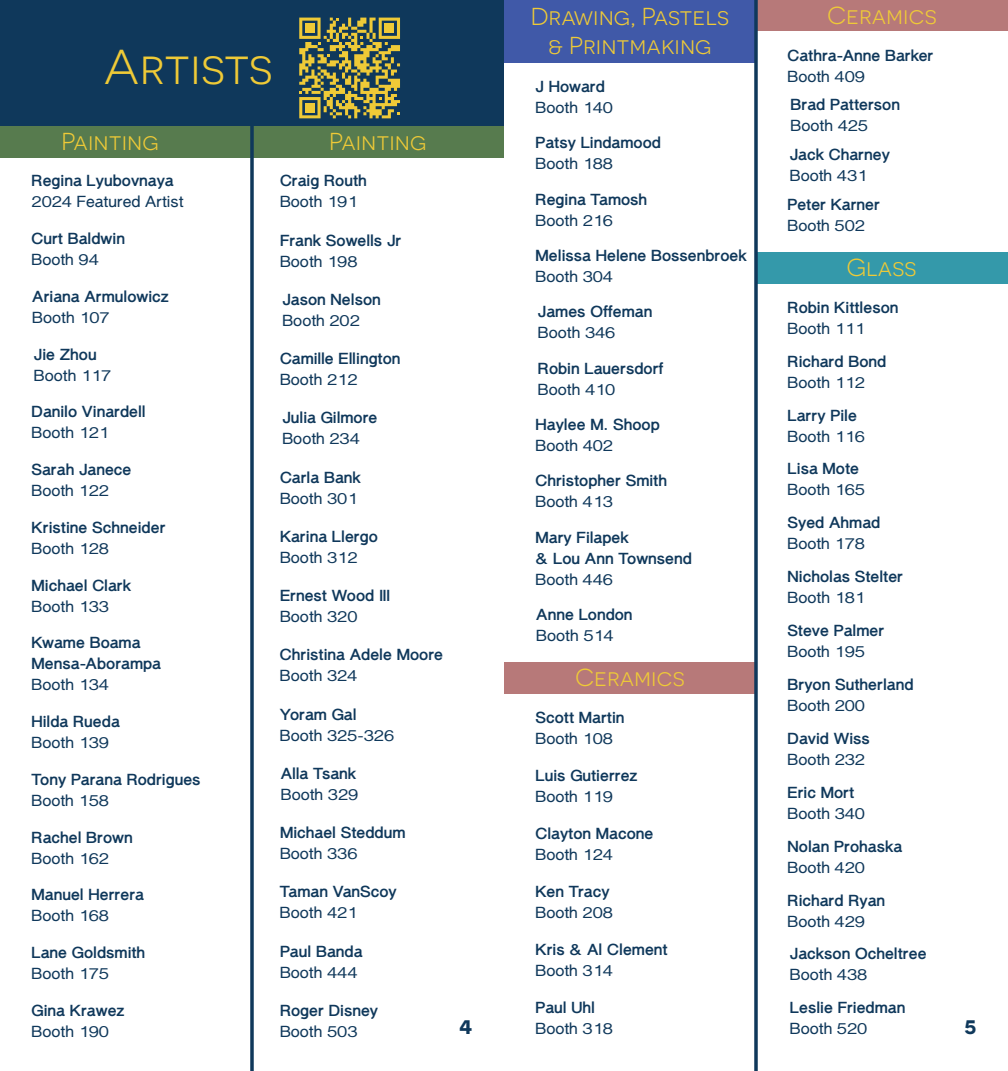
<style>
.page{position:relative;width:1008px;height:1071px;background:#fff}
.page>*{position:absolute;margin:0;border:0;box-sizing:border-box;transform-origin:0 0}
.t1{font:49px "Novecentosanswide";letter-spacing:-.01em;color:#efca37}
.t2{font:24.5px/29.4px "Novecentosanswide";color:#efca37;text-align:center}
.t3{font:600 24.5px "Novecentosanswide";color:#0f385b}
.t4{font:700 15.75px/21px "Luzaine";color:#0f385b}
.t5{font:15.75px "Luzaine";color:#0f385b}
</style>
<div class="page">
<div style="left:0;top:0;width:504px;height:126px;background:#0f385b"></div>
<svg style="left:299px;top:18px;width:101px;height:100px"></svg>
<div style="left:305px;top:24px;width:9px;height:9px;background:#efca37"></div>
<div style="left:385px;top:24px;width:9px;height:9px;background:#efca37"></div>
<div style="left:305px;top:103px;width:9px;height:9px;background:#efca37"></div>
<div style="left:0;top:126px;width:252px;height:32px;background:#577b4e"></div>
<div style="left:252px;top:126px;width:252px;height:32px;background:#577b4e"></div>
<svg style="left:250px;top:126px;width:4px;height:945px;background:#2b4f6e"></svg>
<div style="left:504px;top:0;width:252px;height:63px;background:#4059a8"></div>
<div style="left:504px;top:662px;width:252px;height:32px;background:#b77979"></div>
<div style="left:756px;top:0;width:252px;height:32px;background:#b77979"></div>
<div style="left:756px;top:252px;width:252px;height:32px;background:#3499aa"></div>
<svg style="left:754px;top:0;width:4px;height:1071px;background:#2b4f6e"></svg>
<h1 class="t1" style="left:104px;top:38px;width:170px">Artists</h1>
<h2 class="t2" style="left:62px;top:126px;width:99px">Painting</h2>
<h2 class="t2" style="left:329px;top:126px;width:99px">Painting</h2>
<p class="t4" style="left:32px;top:171px;width:144px">Regina Lyubovnaya</p>
<p class="t5" style="left:32px;top:193px;width:154px">2024 Featured Artist</p>
<p class="t4" style="left:32px;top:229px;width:95px">Curt Baldwin</p>
<p class="t5" style="left:32px;top:251px;width:69px">Booth 94</p>
<p class="t4" style="left:32px;top:287px;width:138px">Ariana Armulowicz</p>
<p class="t5" style="left:32px;top:308px;width:79px">Booth 107</p>
<p class="t4" style="left:34px;top:344px;width:64px">Jie Zhou</p>
<p class="t5" style="left:34px;top:366px;width:79px">Booth 117</p>
<p class="t4" style="left:32px;top:402px;width:116px">Danilo Vinardell</p>
<p class="t5" style="left:32px;top:424px;width:79px">Booth 121</p>
<p class="t4" style="left:32px;top:460px;width:101px">Sarah Janece</p>
<p class="t5" style="left:32px;top:482px;width:79px">Booth 122</p>
<p class="t4" style="left:32px;top:518px;width:135px">Kristine Schneider</p>
<p class="t5" style="left:32px;top:539px;width:79px">Booth 128</p>
<p class="t4" style="left:32px;top:575px;width:101px">Michael Clark</p>
<p class="t5" style="left:32px;top:597px;width:79px">Booth 133</p>
<p class="t4" style="left:32px;top:633px;width:131px">Kwame Boama<br>Mensa-Aborampa</p>
<p class="t5" style="left:32px;top:676px;width:79px">Booth 134</p>
<p class="t4" style="left:32px;top:712px;width:90px">Hilda Rueda</p>
<p class="t5" style="left:32px;top:734px;width:79px">Booth 139</p>
<p class="t4" style="left:32px;top:770px;width:171px">Tony Parana Rodrigues</p>
<p class="t5" style="left:32px;top:791px;width:79px">Booth 158</p>
<p class="t4" style="left:32px;top:827px;width:103px">Rachel Brown</p>
<p class="t5" style="left:32px;top:849px;width:79px">Booth 162</p>
<p class="t4" style="left:32px;top:885px;width:114px">Manuel Herrera</p>
<p class="t5" style="left:32px;top:907px;width:79px">Booth 168</p>
<p class="t4" style="left:32px;top:943px;width:115px">Lane Goldsmith</p>
<p class="t5" style="left:32px;top:965px;width:79px">Booth 175</p>
<p class="t4" style="left:32px;top:1001px;width:94px">Gina Krawez</p>
<p class="t5" style="left:32px;top:1022px;width:79px">Booth 190</p>
<p class="t4" style="left:280px;top:171px;width:88px">Craig Routh</p>
<p class="t5" style="left:280px;top:193px;width:79px">Booth 191</p>
<p class="t4" style="left:280px;top:230px;width:123px">Frank Sowells Jr</p>
<p class="t5" style="left:280px;top:252px;width:79px">Booth 198</p>
<p class="t4" style="left:282px;top:290px;width:100px">Jason Nelson</p>
<p class="t5" style="left:282px;top:311px;width:79px">Booth 202</p>
<p class="t4" style="left:280px;top:349px;width:122px">Camille Ellington</p>
<p class="t5" style="left:280px;top:371px;width:79px">Booth 212</p>
<p class="t4" style="left:282px;top:408px;width:97px">Julia Gilmore</p>
<p class="t5" style="left:282px;top:430px;width:79px">Booth 234</p>
<p class="t4" style="left:280px;top:467px;width:82px">Carla Bank</p>
<p class="t5" style="left:280px;top:489px;width:79px">Booth 301</p>
<p class="t4" style="left:280px;top:527px;width:99px">Karina Llergo</p>
<p class="t5" style="left:280px;top:548px;width:79px">Booth 312</p>
<p class="t4" style="left:280px;top:586px;width:112px">Ernest Wood III</p>
<p class="t5" style="left:280px;top:608px;width:79px">Booth 320</p>
<p class="t4" style="left:280px;top:645px;width:165px">Christina Adele Moore</p>
<p class="t5" style="left:280px;top:667px;width:79px">Booth 324</p>
<p class="t4" style="left:280px;top:704px;width:78px">Yoram Gal</p>
<p class="t5" style="left:280px;top:726px;width:116px">Booth 325-326</p>
<p class="t4" style="left:281px;top:764px;width:77px">Alla Tsank</p>
<p class="t5" style="left:281px;top:785px;width:79px">Booth 329</p>
<p class="t4" style="left:280px;top:823px;width:127px">Michael Steddum</p>
<p class="t5" style="left:280px;top:845px;width:79px">Booth 336</p>
<p class="t4" style="left:280px;top:882px;width:118px">Taman VanScoy</p>
<p class="t5" style="left:280px;top:904px;width:79px">Booth 421</p>
<p class="t4" style="left:280px;top:941px;width:84px">Paul Banda</p>
<p class="t5" style="left:280px;top:963px;width:79px">Booth 444</p>
<p class="t4" style="left:280px;top:1001px;width:100px">Roger Disney</p>
<p class="t5" style="left:280px;top:1022px;width:79px">Booth 503</p>
<h2 class="t2" style="left:531px;top:1px;width:200px">Drawing, Pastels &amp; Printmaking</h2>
<p class="t4" style="left:536px;top:77px;width:71px">J Howard</p>
<p class="t5" style="left:536px;top:98px;width:79px">Booth 140</p>
<p class="t4" style="left:536px;top:133px;width:127px">Patsy Lindamood</p>
<p class="t5" style="left:536px;top:155px;width:79px">Booth 188</p>
<p class="t4" style="left:536px;top:189px;width:113px">Regina Tamosh</p>
<p class="t5" style="left:536px;top:211px;width:79px">Booth 216</p>
<p class="t4" style="left:536px;top:246px;width:213px">Melissa Helene Bossenbroek</p>
<p class="t5" style="left:536px;top:267px;width:79px">Booth 304</p>
<p class="t4" style="left:538px;top:302px;width:116px">James Offeman</p>
<p class="t5" style="left:538px;top:324px;width:79px">Booth 346</p>
<p class="t4" style="left:538px;top:358px;width:127px">Robin Lauersdorf</p>
<p class="t5" style="left:538px;top:380px;width:79px">Booth 410</p>
<p class="t4" style="left:536px;top:415px;width:126px">Haylee M. Shoop</p>
<p class="t5" style="left:536px;top:437px;width:79px">Booth 402</p>
<h2 class="t2" style="left:827px;top:0;width:111px">Ceramics</h2>
<p class="t4" style="left:788px;top:45px;width:148px">Cathra-Anne Barker</p>
<p class="t5" style="left:788px;top:67px;width:79px">Booth 409</p>
<p class="t4" style="left:791px;top:95px;width:111px">Brad Patterson</p>
<p class="t5" style="left:791px;top:117px;width:79px">Booth 425</p>
<p class="t4" style="left:790px;top:145px;width:102px">Jack Charney</p>
<p class="t5" style="left:790px;top:167px;width:79px">Booth 431</p>
<p class="t4" style="left:788px;top:195px;width:94px">Peter Karner</p>
<p class="t5" style="left:788px;top:217px;width:79px">Booth 502</p>
<h2 class="t2" style="left:847px;top:252px;width:71px">Glass</h2>
<p class="t4" style="left:788px;top:297px;width:112px">Robin Kittleson</p>
<p class="t5" style="left:788px;top:319px;width:79px">Booth 111</p>
<p class="t4" style="left:788px;top:351px;width:100px">Richard Bond</p>
<p class="t5" style="left:788px;top:373px;width:79px">Booth 112</p>
<p class="t4" style="left:788px;top:405px;width:71px">Larry Pile</p>
<p class="t5" style="left:788px;top:427px;width:79px">Booth 116</p>
<p class="t4" style="left:788px;top:459px;width:73px">Lisa Mote</p>
<p class="t5" style="left:788px;top:481px;width:79px">Booth 165</p>
<p class="t4" style="left:788px;top:513px;width:94px">Syed Ahmad</p>
<p class="t5" style="left:788px;top:535px;width:79px">Booth 178</p>
<p class="t4" style="left:788px;top:567px;width:117px">Nicholas Stelter</p>
<p class="t5" style="left:788px;top:589px;width:79px">Booth 181</p>
<p class="t4" style="left:788px;top:621px;width:98px">Steve Palmer</p>
<p class="t5" style="left:788px;top:643px;width:79px">Booth 195</p>
<p class="t4" style="left:788px;top:675px;width:127px">Bryon Sutherland</p>
<p class="t5" style="left:788px;top:696px;width:79px">Booth 200</p>
<p class="t4" style="left:788px;top:729px;width:84px">David Wiss</p>
<p class="t5" style="left:788px;top:750px;width:79px">Booth 232</p>
<p class="t4" style="left:788px;top:782px;width:68px">Eric Mort</p>
<p class="t5" style="left:788px;top:804px;width:79px">Booth 340</p>
<p class="t4" style="left:788px;top:836px;width:116px">Nolan Prohaska</p>
<p class="t5" style="left:788px;top:858px;width:79px">Booth 420</p>
<p class="t4" style="left:788px;top:890px;width:99px">Richard Ryan</p>
<p class="t5" style="left:788px;top:912px;width:79px">Booth 429</p>
<p class="t4" style="left:790px;top:944px;width:138px">Jackson Ocheltree</p>
<p class="t5" style="left:790px;top:966px;width:79px">Booth 438</p>
<p class="t4" style="left:790px;top:998px;width:117px">Leslie Friedman</p>
<p class="t4" style="left:535px;top:471px;width:133px">Christopher Smith</p>
<p class="t5" style="left:535px;top:493px;width:79px">Booth 413</p>
<p class="t4" style="left:536px;top:527px;width:158px">Mary Filapek<br>&amp; Lou Ann Townsend</p>
<p class="t5" style="left:536px;top:570px;width:79px">Booth 446</p>
<p class="t4" style="left:536px;top:605px;width:98px">Anne London</p>
<p class="t5" style="left:536px;top:627px;width:79px">Booth 514</p>
<h2 class="t2" style="left:575px;top:662px;width:111px">Ceramics</h2>
<p class="t4" style="left:536px;top:707px;width:91px">Scott Martin</p>
<p class="t5" style="left:536px;top:729px;width:79px">Booth 108</p>
<p class="t4" style="left:536px;top:766px;width:104px">Luis Gutierrez</p>
<p class="t5" style="left:536px;top:787px;width:79px">Booth 119</p>
<p class="t4" style="left:536px;top:824px;width:119px">Clayton Macone</p>
<p class="t5" style="left:536px;top:845px;width:79px">Booth 124</p>
<p class="t4" style="left:536px;top:882px;width:76px">Ken Tracy</p>
<p class="t5" style="left:536px;top:904px;width:79px">Booth 208</p>
<p class="t4" style="left:536px;top:940px;width:134px">Kris &amp; Al Clement</p>
<p class="t5" style="left:536px;top:962px;width:79px">Booth 314</p>
<p class="t4" style="left:536px;top:998px;width:61px">Paul Uhl</p>
<p class="t5" style="left:536px;top:1020px;width:79px">Booth 318</p>
<h2 class="t3" style="left:459px;top:1011px;width:15px">4</h2>
<p class="t5" style="left:790px;top:1020px;width:79px">Booth 520</p>
<h2 class="t3" style="left:964px;top:1011px;width:14px">5</h2>
</div>
